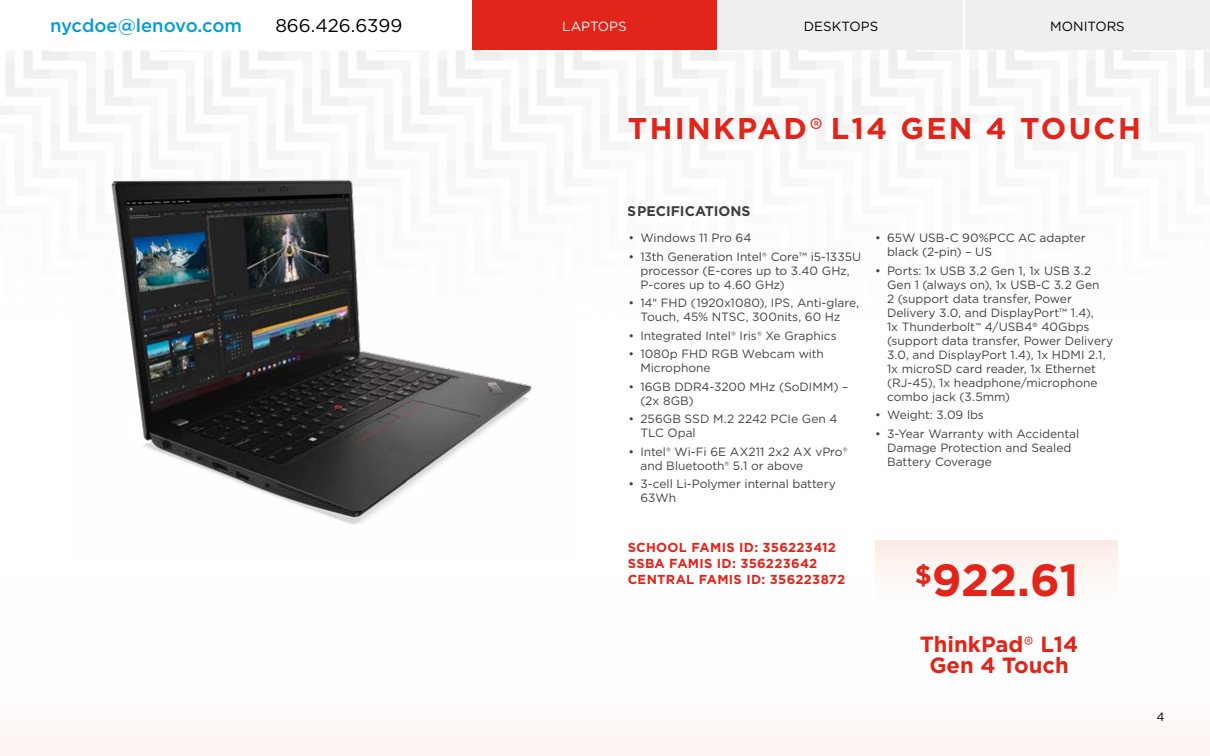
<style>
.page{position:relative;width:1210px;height:756px;background:#fff}
.page>*{position:absolute;margin:0;border:0;box-sizing:border-box;transform-origin:0 0}
.t1{font:700 45px "Gotham";color:#e1251b}
.t2{font:700 30px "Gotham";letter-spacing:.075em;color:#e1251b}
.t3{font:700 22px/21px "Gotham";color:#e1251b;text-align:center}
.t4{font:500 18.5px "Gotham";letter-spacing:-.005em;color:#009dd9}
.t5{font:18.5px "Gotham";color:#000}
.t6{font:700 14px "Gotham";color:#000}
.t7{font:13.3px "Gotham";color:#000}
.t8{font:13.3px "Gotham";color:#fff}
.t9{font:700 13px/16px "Gotham";letter-spacing:.02em;color:#e1251b}
.t10{font:12px/14px "Gotham";color:#000}
.s1{font-family:"Klavika";font-weight:400}
.s2{font-family:"Calibri"}
.s3{font-family:"Klavika"}
</style>
<div class="page">
<img style="left:71px;top:155px;width:504px;height:369px">
<div style="left:718px;top:0;width:245px;height:49px;background:#efefef"></div>
<div style="left:965px;top:0;width:245px;height:49px;background:#efefef"></div>
<div style="left:472px;top:0;width:245px;height:49px;background:#e1251b"></div>
<div style="left:875px;top:540px;width:242px;height:145px;background:linear-gradient(to bottom,#fcf2ee,#fff)"></div>
<h3 class="t4" style="left:50px;top:13px;width:194px">nycdoe@lenovo.com</h3>
<h3 class="t5" style="left:275px;top:13px;width:128px">866.426.6399</h3>
<p class="t7" style="left:803px;top:18px;width:76px">DESKTOPS</p>
<p class="t7" style="left:1050px;top:18px;width:76px">MONITORS</p>
<p class="t8" style="left:562px;top:18px;width:66px">LAPTOPS</p>
<h2 class="t2" style="left:628px;top:108px;width:514px">THINKPAD<span class="s1">®</span> L14 GEN 4 TOUCH</h2>
<p class="t6" style="left:628px;top:202px;width:124px">SPECIFICATIONS</p>
<p class="t10" style="left:628px;top:231px;width:124px">• Windows 11 Pro 64</p>
<p class="t10" style="left:887px;top:231px;width:200px;text-indent:-12px">• 65W USB-C 90%PCC AC adapter black (2-pin) – US</p>
<p class="t10" style="left:628px;top:249px;width:234px;text-align:center">• 13th Generation Intel® Core™ i5-1335U processor (E-cores up to 3.40 GHz,</p>
<p class="t10" style="left:875px;top:263px;width:218px">• Ports: 1x USB 3.2 Gen 1, 1x USB 3.2</p>
<p class="t10" style="left:640px;top:277px;width:146px">P-cores up to 4.60 GHz)</p>
<p class="t10" style="left:887px;top:277px;width:214px">Gen 1 (always on), 1x USB-C 3.2 Gen<br>2 (support data transfer, Power</p>
<p class="t10" style="left:628px;top:296px;width:232px">• 14<span class="s2">"</span> FHD (1920x1080), IPS, Anti-glare,</p>
<p class="t10" style="left:887px;top:305px;width:208px">Delivery 3.0, and DisplayPort™ 1.4),</p>
<p class="t10" style="left:640px;top:310px;width:202px">Touch, 45% NTSC, 300nits, 60 Hz</p>
<p class="t10" style="left:887px;top:319px;width:204px">1x Thunderbolt<span class="s3">™</span> 4/USB4<span class="s3">®</span> 40Gbps</p>
<p class="t10" style="left:628px;top:328px;width:210px">• Integrated Intel® Iris® Xe Graphics</p>
<p class="t10" style="left:887px;top:333px;width:228px">(support data transfer, Power Delivery</p>
<p class="t10" style="left:628px;top:347px;width:197px">• 1080p FHD RGB Webcam with</p>
<p class="t10" style="left:887px;top:347px;width:220px">3.0, and DisplayPort 1.4), 1x HDMI 2.1,</p>
<p class="t10" style="left:640px;top:361px;width:72px">Microphone</p>
<p class="t10" style="left:887px;top:361px;width:212px">1x microSD card reader, 1x Ethernet (RJ-45), 1x headphone/microphone</p>
<p class="t10" style="left:628px;top:379px;width:222px">• 16GB DDR4-3200 MHz (SoDIMM) –</p>
<p class="t10" style="left:887px;top:389px;width:125px">combo jack (3.5mm)</p>
<p class="t10" style="left:640px;top:393px;width:55px">(2x 8GB)</p>
<p class="t10" style="left:640px;top:412px;width:199px;text-indent:-12px">• 256GB SSD M.2 2242 PCIe Gen 4<br>TLC Opal</p>
<p class="t10" style="left:628px;top:444px;width:221px">• Intel® Wi-Fi 6E AX211 2x2 AX vPro®</p>
<p class="t10" style="left:640px;top:458px;width:165px">and Bluetooth® 5.1 or above</p>
<p class="t10" style="left:640px;top:477px;width:197px;text-indent:-12px">• 3-cell Li-Polymer internal battery<br>63Wh</p>
<p class="t9" style="left:628px;top:539px;width:219px">SCHOOL FAMIS ID: 356223412<br>SSBA FAMIS ID: 356223642<br>CENTRAL FAMIS ID: 356223872</p>
<p class="t10" style="left:875px;top:408px;width:110px">• Weight: 3.09 lbs</p>
<p class="t10" style="left:875px;top:426px;width:206px;text-align:center">• 3-Year Warranty with Accidental<br>Damage Protection and Sealed</p>
<p class="t10" style="left:887px;top:454px;width:106px">Battery Coverage</p>
<h1 class="t1" style="left:914px;top:550px;width:165px"><sup>$</sup>922.61</h1>
<h3 class="t3" style="left:919px;top:633px;width:160px">ThinkPad<span class="s1">®</span> L14<br>Gen 4 Touch</h3>
<p class="t10" style="left:1156px;top:709px;width:10px">4</p>
</div>
